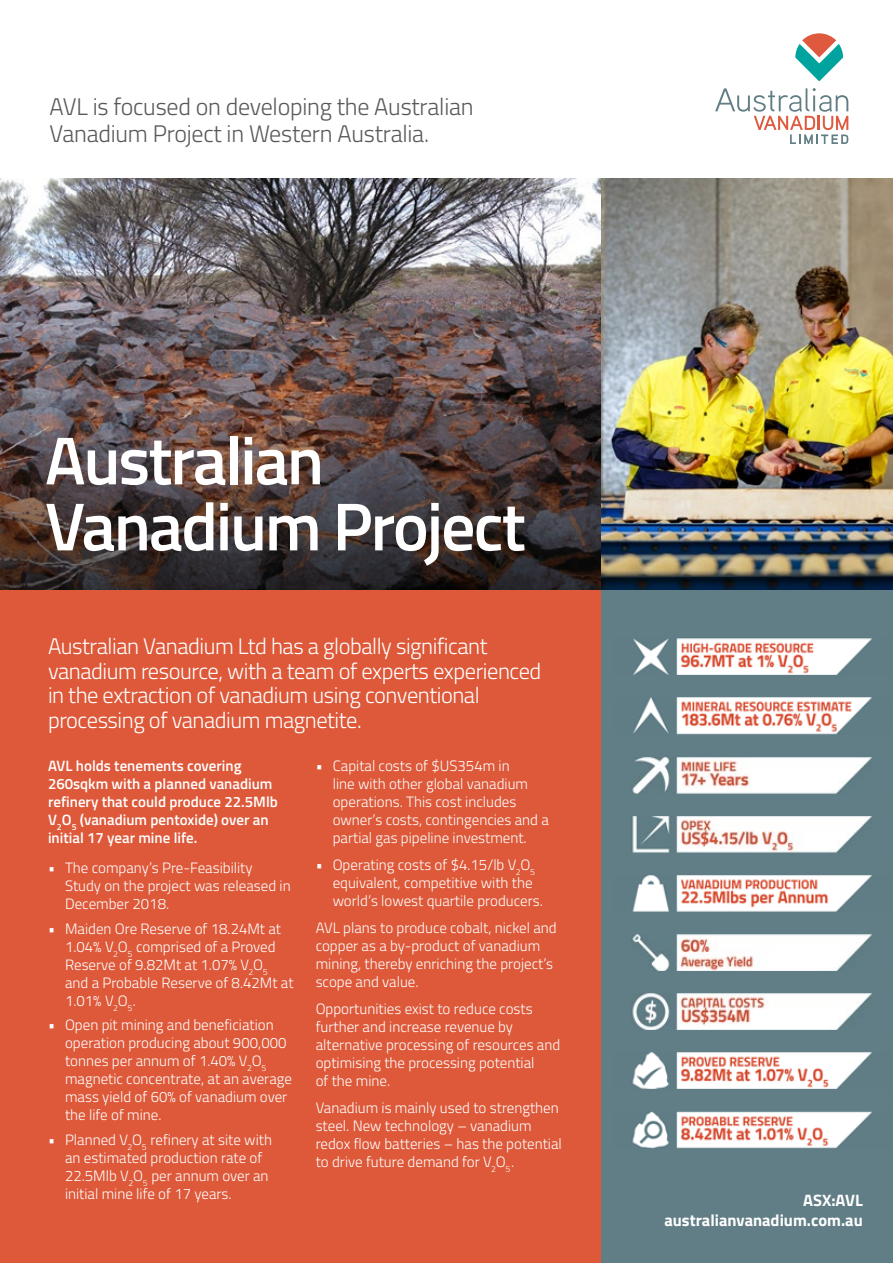
<style>
.page{position:relative;width:893px;height:1263px;background:#fff}
.page>*{position:absolute;margin:0;border:0;box-sizing:border-box;transform-origin:0 0}
.t1{font:600 67.8px/66px "Titillium";letter-spacing:-.03em;color:#fff}
.t2{font:300 24px/27px "Titillium";letter-spacing:-.01em;color:#58595b}
.t3{font:300 22.5px/24.8px "Titillium";letter-spacing:-.02em;color:#fff}
.t4{font:700 16.5px/19.8px "Titillium";color:#fff;text-align:right}
.t5{font:300 15px/18px "Titillium";color:#fff}
.t6{font:600 15px/18px "Titillium";color:#fff}
</style>
<div class="page">
<img style="left:0;top:179px;width:602px;height:113px">
<img style="left:0;top:292px;width:602px;height:299px">
<svg style="left:715px;top:88px;width:133px;height:56px"></svg>
<svg style="left:795px;top:33px;width:48px;height:48px"></svg>
<div style="left:0;top:591px;width:615px;height:672px;background:#dd593a"></div>
<img style="left:602px;top:179px;width:291px;height:412px">
<div style="left:602px;top:591px;width:291px;height:672px;background:#617e86"></div>
<img style="left:633px;top:638px;width:239px;height:36px">
<img style="left:633px;top:697px;width:239px;height:37px">
<img style="left:632px;top:757px;width:241px;height:36px">
<img style="left:631px;top:816px;width:242px;height:36px">
<img style="left:632px;top:875px;width:240px;height:36px">
<img style="left:632px;top:934px;width:241px;height:36px">
<img style="left:632px;top:993px;width:241px;height:36px">
<img style="left:632px;top:1052px;width:240px;height:37px">
<img style="left:632px;top:1112px;width:240px;height:36px">
<h2 class="t2" style="left:50px;top:92px;width:426px">AVL is focused on developing the Australian<br>Vanadium Project in Western Australia.</h2>
<h1 class="t1" style="left:45px;top:424px;width:482px">Australian<br>Vanadium Project</h1>
<h3 class="t3" style="left:48px;top:633px;width:495px">Australian Vanadium Ltd has a globally significant vanadium resource, with a team of experts experienced in the extraction of vanadium using conventional processing of vanadium magnetite.</h3>
<p class="t6" style="left:48px;top:756px;width:231px">AVL holds tenements covering<br>260sqkm with a planned vanadium refinery that could produce 22.5Mlb<br>V<sub>2</sub>O<sub>5</sub> (vanadium pentoxide) over an initial 17 year mine life.</p>
<p class="t5" style="left:65px;top:858px;width:227px;text-indent:-17px">• The company’s Pre-Feasibility<br>Study on the project was released in<br>December 2018.</p>
<p class="t5" style="left:65px;top:919px;width:230px;text-indent:-17px">• Maiden Ore Reserve of 18.24Mt at<br>1.04% V<sub>2</sub>O<sub>5</sub> comprised of a Proved<br>Reserve of 9.82Mt at 1.07% V<sub>2</sub>O<sub>5 </sub>and a Probable Reserve of 8.42Mt at<br>1.01% V<sub>2</sub>O<sub>5</sub>.</p>
<p class="t5" style="left:65px;top:1015px;width:229px;text-indent:-17px">• Open pit mining and beneficiation operation producing about 900,000 tonnes per annum of 1.40% V<sub>2</sub>O<sub>5 </sub>magnetic concentrate, at an average mass yield of 60% of vanadium over the life of mine.</p>
<p class="t5" style="left:65px;top:1129px;width:208px;text-indent:-17px">• Planned V<sub>2</sub>O<sub>5</sub> refinery at site with an estimated production rate of<br>22.5Mlb V<sub>2</sub>O<sub>5</sub> per annum over an initial mine life of 17 years.</p>
<p class="t5" style="left:333px;top:756px;width:218px;text-indent:-17px">• Capital costs of $US354m in<br>line with other global vanadium operations. This cost includes owner’s costs, contingencies and a partial gas pipeline investment.</p>
<p class="t5" style="left:333px;top:855px;width:212px;text-indent:-17px">• Operating costs of $4.15/lb V<sub>2</sub>O<sub>5 </sub>equivalent, competitive with the world’s lowest quartile producers.</p>
<p class="t5" style="left:316px;top:918px;width:243px">AVL plans to produce cobalt, nickel and copper as a by-product of vanadium mining, thereby enriching the project’s scope and value.</p>
<p class="t5" style="left:316px;top:999px;width:246px">Opportunities exist to reduce costs further and increase revenue by alternative processing of resources and optimising the processing potential<br>of the mine.</p>
<p class="t5" style="left:316px;top:1098px;width:248px">Vanadium is mainly used to strengthen steel. New technology – vanadium redox flow batteries – has the potential to drive future demand for V<sub>2</sub>O<sub>5</sub>.</p>
<p class="t4" style="left:664px;top:1189px;width:200px">ASX:AVL australianvanadium.com.au</p>
</div>
